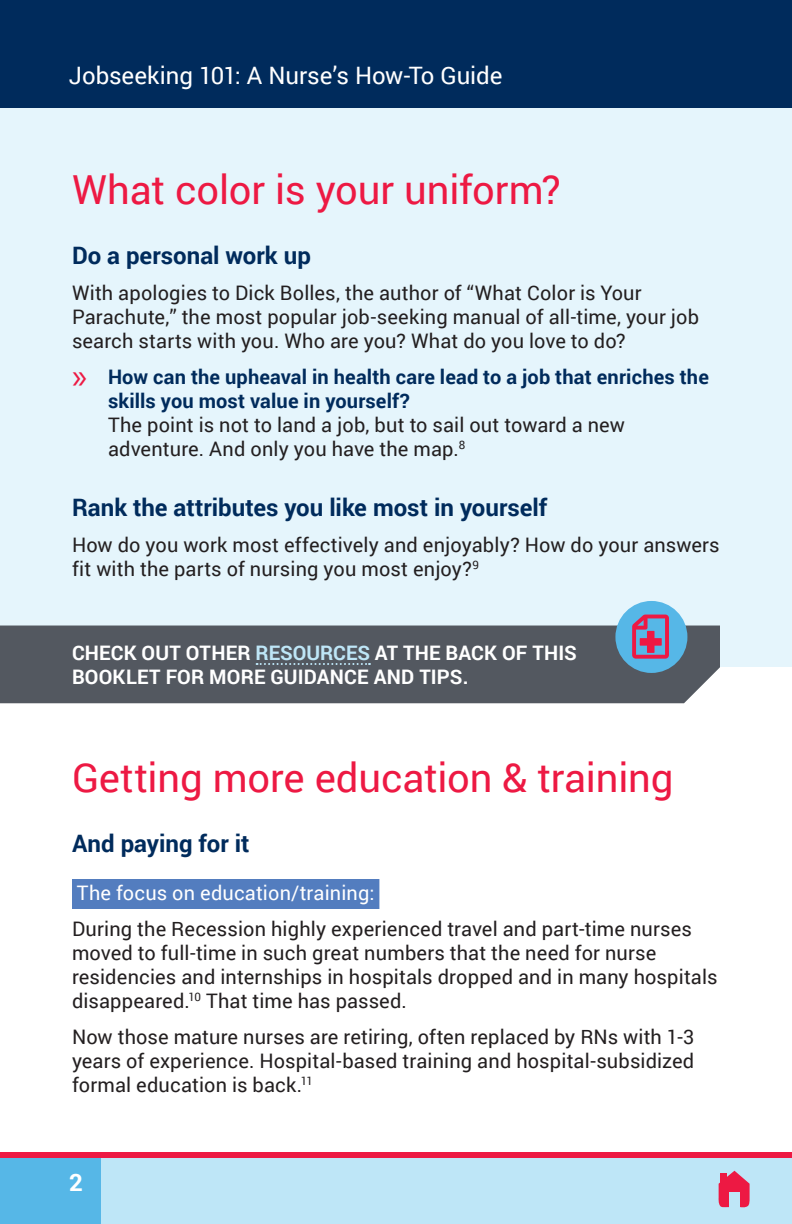
<style>
.page{position:relative;width:792px;height:1224px;background:#fff}
.page>*{position:absolute;margin:0;border:0;box-sizing:border-box;transform-origin:0 0}
.Subhead_1{font:40px "Roboto";letter-spacing:-.005em;color:#ed1943}
.Subhead_2{font:700 24px "Roboto";color:#002b5c}
.t1{font:24px "Roboto";letter-spacing:-.005em;color:#fff}
.t2{font:700 24px "Roboto";color:#fff}
.Body{font:20px/24px "Roboto";letter-spacing:.005em;color:#231f20}
.t3{font:700 20px/24px "Roboto";letter-spacing:.005em;color:#002b5c}
.Body-2{font:700 20px/24px "Roboto";letter-spacing:.01em;color:#fff}
.Subhead_3{font:20px "Roboto";letter-spacing:.01em;color:#fff}
.s1{font-family:"Myriad Pro";font-weight:400;font-size:36px;color:#ed1943}
.s2{font-weight:400;color:#231f20}
.s3{color:#bee6f7}
</style>
<div class="page">
<div style="left:92px;top:1156px;width:700px;height:68px;background:#bee6f7"></div>
<div style="left:0;top:0;width:792px;height:108px;background:#002b5c"></div>
<div style="left:0;top:1152px;width:101px;height:72px;background:#56b7e7"></div>
<div style="left:0;top:1152px;width:792px;height:6px;background:#ed1943"></div>
<svg style="left:718px;top:1171px;width:32px;height:37px"></svg>
<div style="left:729px;top:1193px;width:11px;height:16px;background:#bee6f7"></div>
<div style="left:721px;top:1173px;width:6px;height:12px;background:#ed1943"></div>
<div style="left:0;top:108px;width:792px;height:559px;background:#e5f5fc"></div>
<div style="left:0;top:626px;width:720px;height:77px;background:#535860"></div>
<svg style="left:257px;top:663px;width:113px;height:2px"></svg>
<div style="left:615px;top:601px;width:72px;height:72px;background:#56b7e7;border-radius:50%"></div>
<svg style="left:632px;top:615px;width:37px;height:44px"></svg>
<div style="left:72px;top:879px;width:307px;height:30px;background:#537dbf"></div>
<p class="t1" style="left:69px;top:59px;width:435px">Jobseeking 101: A Nurse’s How-To Guide</p>
<p class="Subhead_1" style="left:72px;top:162px;width:491px">What color is your uniform?</p>
<p class="Subhead_2" style="left:72px;top:239px;width:240px">Do a personal work up</p>
<p class="Body" style="left:72px;top:280px;width:629px">With apologies to Dick Bolles, the author of “What Color is Your<br>Parachute,” the most popular job-seeking manual of all-time, your job search starts with you. Who are you? What do you love to do?</p>
<p class="t3" style="left:108px;top:364px;width:602px;text-indent:-36px"><span class="s1">»</span> How can the upheaval in health care lead to a job that enriches the skills you most value in yourself?<br><span class="s2">The point is not to land a job, but to sail out toward a new adventure. And only you have the map.</span><sup>8</sup></p>
<p class="Subhead_2" style="left:72px;top:491px;width:477px">Rank the attributes you like most in yourself</p>
<p class="Body" style="left:72px;top:532px;width:649px">How do you work most effectively and enjoyably? How do your answers fit with the parts of nursing you most enjoy?<sup>9</sup></p>
<p class="Body-2" style="left:72px;top:640px;width:506px">CHECK OUT OTHER <span class="s3">RESOURCES</span> AT THE BACK OF THIS<br>BOOKLET FOR MORE GUIDANCE AND TIPS.</p>
<p class="Subhead_1" style="left:72px;top:750px;width:603px">Getting more education &amp; training</p>
<p class="Subhead_2" style="left:72px;top:827px;width:179px">And paying for it</p>
<p class="Subhead_3" style="left:77px;top:879px;width:299px">The focus on education/training:</p>
<p class="Body" style="left:72px;top:916px;width:647px">During the Recession highly experienced travel and part-time nurses moved to full-time in such great numbers that the need for nurse residencies and internships in hospitals dropped and in many hospitals disappeared.<sup>10</sup> That time has passed.</p>
<p class="Body" style="left:72px;top:1024px;width:624px;text-align:justify">Now those mature nurses are retiring, often replaced by RNs with 1-3 years of experience. Hospital-based training and hospital-subsidized formal education is back.<sup>11</sup></p>
<p class="t2" style="left:69px;top:1166px;width:15px">2</p>
</div>
